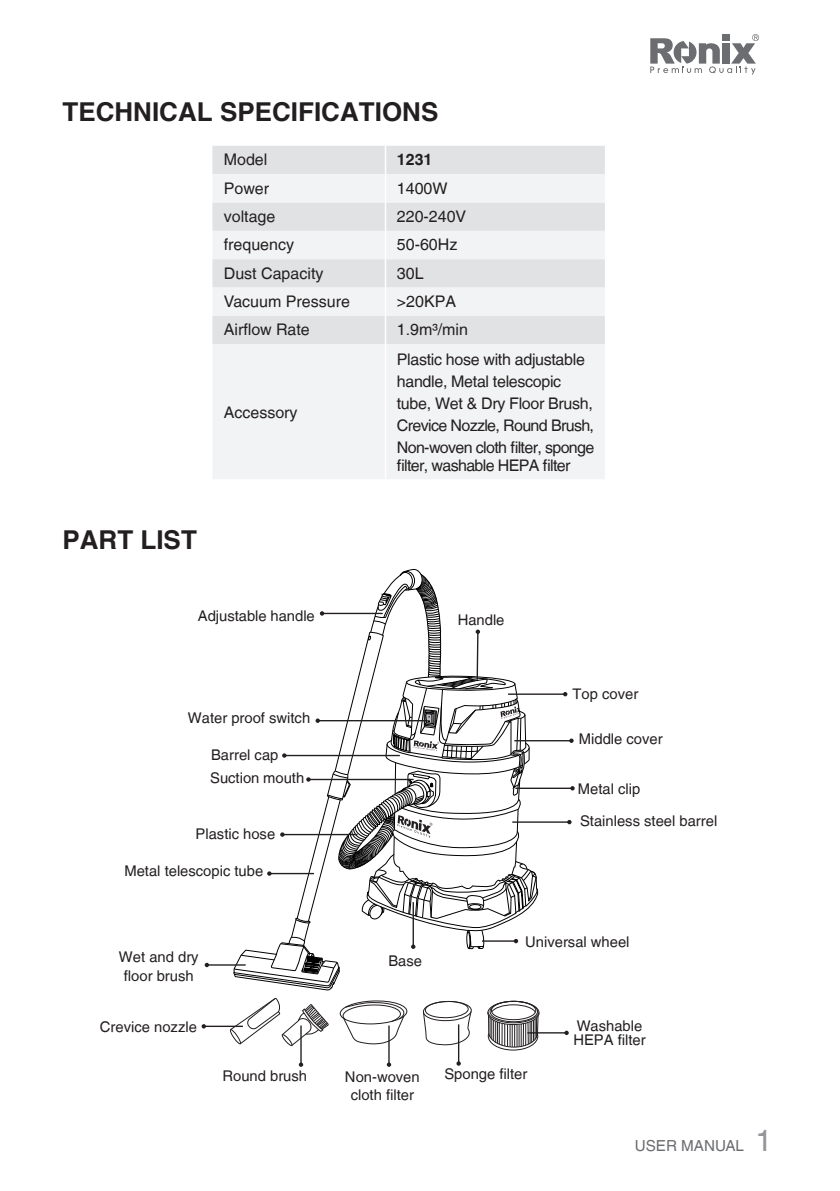
<style>
.page{position:relative;width:840px;height:1191px;background:#fff}
.page>*{position:absolute;margin:0;border:0;box-sizing:border-box;transform-origin:0 0}
.t1{font:700 26px "Helvetica LT";color:#231f20}
.t2{font:16px/22px "Helvetica LT";letter-spacing:-.02em;color:#231f20}
.t3{font:16px "Helvetica LT";color:#231f20}
.t4{font:16px "Helvetica LT";letter-spacing:-.04em;color:#231f20}
.t5{font:700 16px "Helvetica LT";color:#231f20}
.t6{font:15.2px "Helvetica LT";color:#6c6d70}
.t7{font:14.8px/22.4px "Helvetica LT";color:#231f20}
.s1{font-size:30px;color:#939598}
</style>
<div class="page">
<svg style="left:650px;top:34px;width:108px;height:41px"></svg>
<div style="left:721px;top:34px;width:8px;height:7px;background:#6c6d70"></div>
<div style="left:212px;top:146px;width:392px;height:28px;background:#e1e2e4"></div>
<svg style="left:212px;top:174px;width:392px;height:305px;fill:#f2f3f4"></svg>
<hr style="left:384px;top:146px;width:2px;height:28px;background:#fff">
<hr style="left:384px;top:174px;width:2px;height:28px;background:#fff">
<hr style="left:384px;top:202px;width:2px;height:29px;background:#fff">
<hr style="left:384px;top:231px;width:2px;height:28px;background:#fff">
<hr style="left:384px;top:259px;width:2px;height:28px;background:#fff">
<hr style="left:384px;top:287px;width:2px;height:29px;background:#fff">
<hr style="left:384px;top:316px;width:2px;height:28px;background:#fff">
<hr style="left:384px;top:344px;width:2px;height:135px;background:#fff">
<hr style="left:207px;top:964px;width:38px;height:1px;background:#231f20">
<svg style="left:204px;top:962px;width:5px;height:5px"></svg>
<hr style="left:512px;top:821px;width:57px;height:1px;background:#231f20">
<svg style="left:567px;top:820px;width:4px;height:4px"></svg>
<hr style="left:515px;top:787px;width:57px;height:2px;background:#231f20">
<svg style="left:570px;top:786px;width:4px;height:4px"></svg>
<hr style="left:514px;top:740px;width:57px;height:1px;background:#231f20">
<svg style="left:569px;top:738px;width:4px;height:5px"></svg>
<hr style="left:508px;top:693px;width:57px;height:2px;background:#231f20">
<svg style="left:562px;top:692px;width:5px;height:4px"></svg>
<svg style="left:233px;top:569px;width:305px;height:421px"></svg>
<div style="left:487px;top:1001px;width:52px;height:23px;border:1px solid #231f20;border-radius:50%"></div>
<div style="left:489px;top:1001px;width:48px;height:20px;border:1px solid #231f20;border-radius:50%"></div>
<div style="left:491px;top:1001px;width:44px;height:18px;border:1px solid #231f20;border-radius:50%"></div>
<svg style="left:487px;top:1004px;width:52px;height:46px"></svg>
<svg style="left:422px;top:1001px;width:49px;height:44px"></svg>
<svg style="left:339px;top:1000px;width:69px;height:44px"></svg>
<svg style="left:230px;top:998px;width:99px;height:48px"></svg>
<hr style="left:204px;top:1025px;width:39px;height:2px;background:#231f20">
<svg style="left:201px;top:1024px;width:5px;height:4px"></svg>
<hr style="left:527px;top:1032px;width:39px;height:1px;background:#231f20">
<svg style="left:564px;top:1030px;width:4px;height:5px"></svg>
<hr style="left:300px;top:1025px;width:1px;height:39px;background:#231f20">
<svg style="left:298px;top:1062px;width:5px;height:4px"></svg>
<hr style="left:388px;top:1025px;width:1px;height:39px;background:#231f20">
<svg style="left:386px;top:1062px;width:5px;height:4px"></svg>
<hr style="left:457px;top:1024px;width:2px;height:39px;background:#231f20">
<svg style="left:456px;top:1061px;width:4px;height:4px"></svg>
<h1 class="t1" style="left:62px;top:96px;width:377px">TECHNICAL SPECIFICATIONS</h1>
<p class="t2" style="left:224px;top:149px;width:45px">Model</p>
<p class="t5" style="left:396px;top:150px;width:37px">1231</p>
<p class="t2" style="left:224px;top:177px;width:47px">Power</p>
<p class="t2" style="left:396px;top:177px;width:52px">1400W</p>
<p class="t3" style="left:224px;top:207px;width:53px">voltage</p>
<p class="t2" style="left:396px;top:205px;width:71px">220-240V</p>
<p class="t3" style="left:224px;top:235px;width:72px">frequency</p>
<p class="t2" style="left:396px;top:234px;width:62px">50-60Hz</p>
<p class="t3" style="left:224px;top:264px;width:101px">Dust Capacity</p>
<p class="t2" style="left:396px;top:262px;width:28px">30L</p>
<p class="t3" style="left:224px;top:292px;width:128px">Vacuum Pressure</p>
<p class="t2" style="left:396px;top:290px;width:61px">&gt;20KPA</p>
<p class="t3" style="left:224px;top:320px;width:87px">Airflow Rate</p>
<p class="t2" style="left:396px;top:319px;width:73px">1.9m³/min</p>
<p class="t3" style="left:224px;top:402px;width:75px">Accessory</p>
<h1 class="t1" style="left:62px;top:524px;width:136px">PART LIST</h1>
<p class="t7" style="left:198px;top:605px;width:118px">Adjustable handle</p>
<p class="t7" style="left:188px;top:706px;width:124px">Water proof switch</p>
<p class="t7" style="left:210px;top:744px;width:96px">Barrel cap<br>Suction mouth</p>
<p class="t7" style="left:195px;top:822px;width:81px">Plastic hose</p>
<p class="t7" style="left:124px;top:860px;width:140px">Metal telescopic tube</p>
<p class="t7" style="left:119px;top:948px;width:81px;line-height:18.4px;text-align:center">Wet and dry floor brush</p>
<p class="t7" style="left:100px;top:1016px;width:98px">Crevice nozzle</p>
<p class="t7" style="left:222px;top:1064px;width:86px">Round brush</p>
<p class="t2" style="left:396px;top:348px;width:199px">Plastic hose with adjustable handle, Metal telescopic tube, Wet &amp; Dry Floor Brush,<br>Crevice Nozzle, Round Brush,<br>Non-woven cloth filter, sponge</p>
<p class="t4" style="left:396px;top:455px;width:175px">filter, washable HEPA filter</p>
<p class="t7" style="left:457px;top:609px;width:48px">Handle</p>
<p class="t7" style="left:572px;top:683px;width:67px">Top cover</p>
<p class="t7" style="left:578px;top:728px;width:85px">Middle cover</p>
<p class="t7" style="left:577px;top:777px;width:64px">Metal clip</p>
<p class="t7" style="left:579px;top:809px;width:139px">Stainless steel barrel</p>
<p class="t7" style="left:388px;top:949px;width:35px">Base</p>
<p class="t7" style="left:525px;top:930px;width:106px">Universal wheel</p>
<p class="t7" style="left:573px;top:1018px;width:74px;line-height:14.4px">Washable<br>HEPA filter</p>
<p class="t7" style="left:345px;top:1065px;width:76px">Non-woven</p>
<p class="t7" style="left:444px;top:1063px;width:84px">Sponge filter</p>
<p class="t7" style="left:350px;top:1083px;width:65px">cloth filter</p>
<p class="t6" style="left:634px;top:1137px;width:139px">USER MANUAL <span class="s1">1</span></p>
</div>
